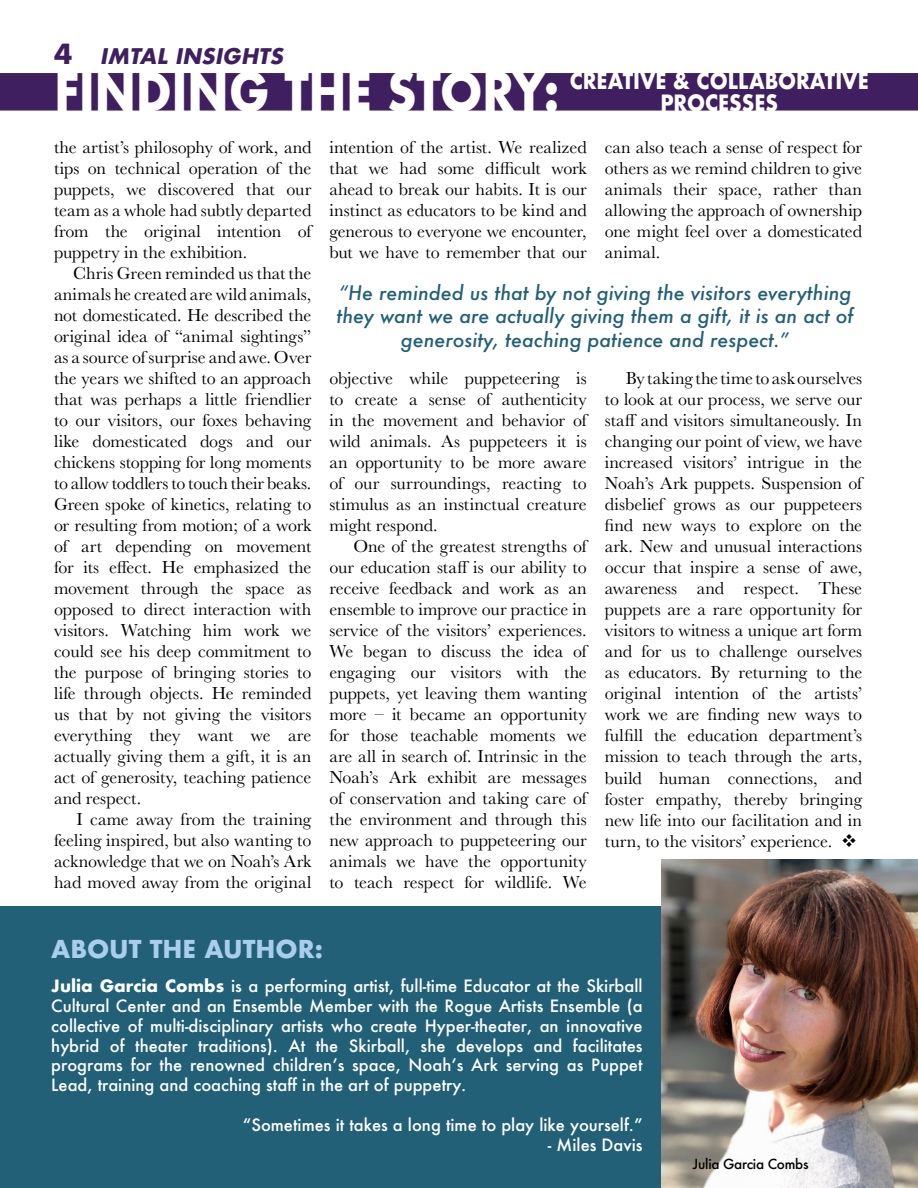
<style>
.page{position:relative;width:918px;height:1188px;background:#fff}
.page>*{position:absolute;margin:0;border:0;box-sizing:border-box;transform-origin:0 0}
.t1{font:700 51.45px "Futura";letter-spacing:-.01em;color:#fff;scale:.89 1}
.t2{font:700 24px "Futura";color:#a9ceed}
.t3{font:700 21.9px/21.3px "Futura";color:#fff;text-align:center;scale:.89 1}
.t4{font:italic 700 21px "Futura";color:#3f1f5f}
.t5{font:italic 500 19.5px/23.4px "Futura";color:#226078;text-align:center}
.t6{font:18px/21px "Baskerville";color:#000;text-align:justify}
.t7{font:500 16.5px/19.8px "Futura";color:#fff;text-align:justify}
.t8{font:500 13.5px "Futura";letter-spacing:-.02em;color:#000}
.s1{font-style:normal;font-size:27px}
.s2{font-weight:700}
</style>
<div class="page">
<div style="left:0;top:907px;width:918px;height:281px;background:#226078"></div>
<div style="left:0;top:73px;width:918px;height:38px;background:#3f1f5f"></div>
<img style="left:662px;top:860px;width:256px;height:328px">
<p class="t4" style="left:54px;top:41px;width:236px"><span class="s1">4</span> IMTAL INSIGHTS</p>
<h1 class="t1" style="left:54px;top:54px;width:569px">FINDING THE STORY:</h1>
<p class="t3" style="left:570px;top:70px;width:338px">CREATIVE &amp; COLLABORATIVE<br>PROCESSES</p>
<p class="t6" style="left:54px;top:137px;width:259px">the artist’s philosophy of work, and tips on technical operation of the puppets, we discovered that our team as a whole had subtly departed from the original intention of puppetry in the exhibition.</p>
<p class="t6" style="left:54px;top:263px;width:259px;text-indent:19px">Chris Green reminded us that the animals he created are wild animals, not domesticated. He described the original idea of “animal sightings” as a source of surprise and awe. Over the years we shifted to an approach that was perhaps a little friendlier to our visitors, our foxes behaving like domesticated dogs and our chickens stopping for long moments to allow toddlers to touch their beaks.<br>Green spoke of kinetics, relating to or resulting from motion; of a work of art depending on movement for its effect. He emphasized the movement through the space as opposed to direct interaction with visitors. Watching him work we could see his deep commitment to the purpose of bringing stories to life through objects. He reminded us that by not giving the visitors everything they want we are actually giving them a gift, it is an act of generosity, teaching patience and respect.</p>
<p class="t6" style="left:54px;top:809px;width:259px;text-indent:22px">I came away from the training feeling inspired, but also wanting to acknowledge that we on Noah’s Ark had moved away from the original</p>
<p class="t6" style="left:329px;top:137px;width:259px">intention of the artist. We realized that we had some difficult work ahead to break our habits. It is our instinct as educators to be kind and generous to everyone we encounter, but we have to remember that our</p>
<p class="t6" style="left:605px;top:137px;width:259px">can also teach a sense of respect for others as we remind children to give animals their space, rather than allowing the approach of ownership one might feel over a domesticated animal.</p>
<p class="t5" style="left:337px;top:281px;width:518px">“He reminded us that by not giving the visitors everything they want we are actually giving them a gift, it is an act of generosity, teaching patience and respect.”</p>
<p class="t6" style="left:329px;top:368px;width:259px">objective while puppeteering is to create a sense of authenticity in the movement and behavior of wild animals. As puppeteers it is an opportunity to be more aware of our surroundings, reacting to stimulus as an instinctual creature might respond.</p>
<p class="t6" style="left:329px;top:536px;width:259px;text-indent:24px">One of the greatest strengths of our education staff is our ability to receive feedback and work as an ensemble to improve our practice in service of the visitors’ experiences.<br>We began to discuss the idea of engaging our visitors with the puppets, yet leaving them wanting more – it became an opportunity for those teachable moments we are all in search of. Intrinsic in the Noah’s Ark exhibit are messages of conservation and taking care of the environment and through this new approach to puppeteering our animals we have the opportunity to teach respect for wildlife. We</p>
<p class="t6" style="left:605px;top:368px;width:259px;text-indent:21px">By taking the time to ask ourselves to look at our process, we serve our staff and visitors simultaneously. In changing our point of view, we have increased visitors’ intrigue in the Noah’s Ark puppets. Suspension of disbelief grows as our puppeteers find new ways to explore on the ark. New and unusual interactions occur that inspire a sense of awe, awareness and respect. These puppets are a rare opportunity for visitors to witness a unique art form and for us to challenge ourselves as educators. By returning to the original intention of the artists’ work we are finding new ways to fulfill the education department’s mission to teach through the arts, build human connections, and foster empathy, thereby bringing new life into our facilitation and in turn, to the visitors’ experience. ❖</p>
<h2 class="t2" style="left:51px;top:932px;width:273px">ABOUT THE AUTHOR:</h2>
<p class="t7" style="left:51px;top:976px;width:593px"><span class="s2">Julia Garcia Combs</span> is a performing artist, full-time Educator at the Skirball Cultural Center and an Ensemble Member with the Rogue Artists Ensemble (a collective of multi-disciplinary artists who create Hyper-theater, an innovative hybrid of theater traditions). At the Skirball, she develops and facilitates programs for the renowned children’s space, Noah’s Ark serving as Puppet Lead, training and coaching staff in the art of puppetry.</p>
<p class="t7" style="left:243px;top:1115px;width:401px">“Sometimes it takes a long time to play like yourself.”</p>
<p class="t7" style="left:548px;top:1134px;width:96px">- Miles Davis</p>
<p class="t8" style="left:693px;top:1155px;width:117px">Julia Garcia Combs</p>
</div>
